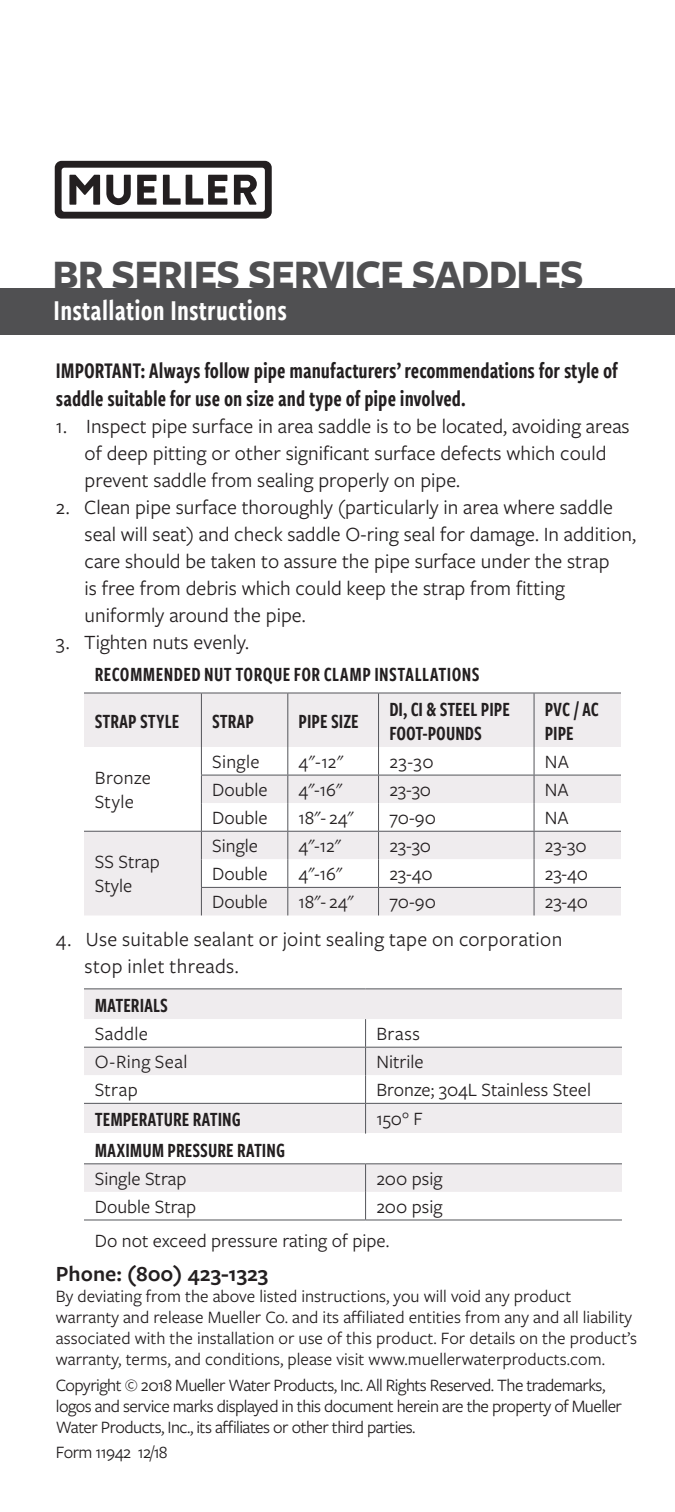
<style>
.page{position:relative;width:675px;height:1512px;background:#fff}
.page>*{position:absolute;margin:0;border:0;box-sizing:border-box;transform-origin:0 0}
.Product_Category{font:700 42px "Freight Sans Pro";letter-spacing:-.02em;color:#505052}
.Product{font:30px "Freight Sans Cmp Pro Semi";letter-spacing:.01em;color:#fff}
.t1{font:23.4px "Freight Sans Cmp Pro Semi";color:#231f20}
.t2{font:600 22.5px "Freight Sans Pro";color:#231f20}
.t3{font:21px/27px "Freight Sans Pro";color:#231f20}
.t4{font:21px/24px "Freight Sans Cmp Pro Semi";color:#231f20}
.t5{font:21px "Freight Sans Cmp Pro Semi";letter-spacing:.02em;color:#231f20}
.t6{font:19.5px/23.4px "Freight Sans Pro";color:#231f20}
.t7{font:19.5px "Freight Sans Pro";letter-spacing:.02em;color:#231f20}
.t8{font:18px/21px "Freight Sans Pro";color:#231f20}
.t9{font:18px/21px "Freight Sans Pro";letter-spacing:-.03em;color:#231f20}
</style>
<div class="page">
<div style="left:0;top:288px;width:675px;height:47px;background:#505052"></div>
<svg style="left:55px;top:161px;width:217px;height:58px"></svg>
<div style="left:84px;top:694px;width:537px;height:221px;background:#efecee"></div>
<svg style="left:84px;top:747px;width:537px;height:140px"></svg>
<hr style="left:201px;top:831px;width:87px;height:1px;background:#54555a">
<hr style="left:288px;top:831px;width:91px;height:1px;background:#54555a">
<hr style="left:379px;top:831px;width:155px;height:1px;background:#54555a">
<hr style="left:534px;top:831px;width:87px;height:1px;background:#54555a">
<hr style="left:84px;top:831px;width:117px;height:1px;background:#54555a">
<hr style="left:201px;top:887px;width:87px;height:1px;background:#54555a">
<hr style="left:288px;top:887px;width:91px;height:1px;background:#54555a">
<hr style="left:379px;top:887px;width:155px;height:1px;background:#54555a">
<hr style="left:534px;top:887px;width:87px;height:1px;background:#54555a">
<hr style="left:201px;top:775px;width:87px;height:1px;background:#54555a">
<hr style="left:288px;top:775px;width:91px;height:1px;background:#54555a">
<hr style="left:379px;top:775px;width:155px;height:1px;background:#54555a">
<hr style="left:534px;top:775px;width:87px;height:1px;background:#54555a">
<hr style="left:201px;top:693px;width:1px;height:54px;background:#54555a">
<hr style="left:287px;top:693px;width:1px;height:54px;background:#54555a">
<hr style="left:378px;top:693px;width:1px;height:54px;background:#54555a">
<hr style="left:534px;top:693px;width:1px;height:54px;background:#54555a">
<svg style="left:201px;top:747px;width:1px;height:168px"></svg>
<svg style="left:287px;top:747px;width:1px;height:168px"></svg>
<svg style="left:378px;top:747px;width:1px;height:168px"></svg>
<svg style="left:534px;top:747px;width:1px;height:168px"></svg>
<hr style="left:84px;top:692px;width:117px;height:2px;background:#54555a">
<hr style="left:201px;top:692px;width:87px;height:2px;background:#54555a">
<hr style="left:288px;top:692px;width:91px;height:2px;background:#54555a">
<hr style="left:379px;top:692px;width:155px;height:2px;background:#54555a">
<hr style="left:534px;top:692px;width:87px;height:2px;background:#54555a">
<div style="left:84px;top:989px;width:538px;height:30px;background:#efecee"></div>
<svg style="left:84px;top:1019px;width:538px;height:200px;fill:#efecee"></svg>
<div style="left:84px;top:1134px;width:538px;height:30px;background:#fff"></div>
<hr style="left:366px;top:1103px;width:256px;height:1px;background:#54555a">
<hr style="left:84px;top:1103px;width:282px;height:1px;background:#54555a">
<svg style="left:365px;top:1019px;width:1px;height:84px"></svg>
<hr style="left:365px;top:1104px;width:1px;height:30px;background:#54555a">
<svg style="left:365px;top:1164px;width:1px;height:55px"></svg>
<hr style="left:84px;top:988px;width:282px;height:1px;background:#54555a">
<hr style="left:366px;top:988px;width:256px;height:1px;background:#54555a">
<hr style="left:84px;top:1047px;width:282px;height:1px;background:#54555a">
<hr style="left:366px;top:1047px;width:256px;height:1px;background:#54555a">
<hr style="left:84px;top:1163px;width:282px;height:1px;background:#54555a">
<hr style="left:366px;top:1163px;width:256px;height:1px;background:#54555a">
<hr style="left:84px;top:1219px;width:282px;height:2px;background:#54555a">
<hr style="left:366px;top:1219px;width:256px;height:2px;background:#54555a">
<p class="Product_Category" style="left:52px;top:245px;width:533px">BR SERIES SERVICE SADDLES</p>
<p class="Product" style="left:54px;top:290px;width:235px">Installation Instructions</p>
<p class="t1" style="left:56px;top:355px;width:564px">IMPORTANT: Always follow pipe manufacturers’ recommendations for style of</p>
<p class="t1" style="left:56px;top:383px;width:411px">saddle suitable for use on size and type of pipe involved.</p>
<p class="t3" style="left:85px;top:412px;width:547px;text-indent:-29px">1. Inspect pipe surface in area saddle is to be located, avoiding areas of deep pitting or other significant surface defects which could prevent saddle from sealing properly on pipe.</p>
<p class="t3" style="left:85px;top:493px;width:553px;text-indent:-29px">2. Clean pipe surface thoroughly (particularly in area where saddle seal will seat) and check saddle O-ring seal for damage. In addition, care should be taken to assure the pipe surface under the strap<br>is free from debris which could keep the strap from fitting uniformly around the pipe.</p>
<p class="t3" style="left:56px;top:628px;width:195px">3. Tighten nuts evenly.</p>
<p class="t5" style="left:95px;top:660px;width:386px">RECOMMENDED NUT TORQUE FOR CLAMP INSTALLATIONS</p>
<p class="t4" style="left:95px;top:708px;width:86px">STRAP STYLE</p>
<p class="t4" style="left:212px;top:708px;width:43px">STRAP</p>
<p class="t4" style="left:299px;top:708px;width:62px">PIPE SIZE</p>
<p class="t4" style="left:389px;top:696px;width:122px">DI, CI &amp; STEEL PIPE<br>FOOT-POUNDS</p>
<p class="t4" style="left:545px;top:696px;width:56px">PVC / AC<br>PIPE</p>
<p class="t6" style="left:95px;top:765px;width:58px">Bronze</p>
<p class="t6" style="left:95px;top:789px;width:41px">Style</p>
<p class="t6" style="left:95px;top:850px;width:67px">SS Strap<br>Style</p>
<p class="t6" style="left:212px;top:749px;width:49px">Single</p>
<p class="t6" style="left:299px;top:749px;width:46px">4"-12"</p>
<p class="t6" style="left:389px;top:749px;width:46px">23-30</p>
<p class="t6" style="left:545px;top:749px;width:26px">NA</p>
<p class="t6" style="left:212px;top:777px;width:57px">Double</p>
<p class="t6" style="left:299px;top:777px;width:45px">4"-16"</p>
<p class="t6" style="left:389px;top:777px;width:43px">23-30</p>
<p class="t6" style="left:545px;top:777px;width:25px">NA</p>
<p class="t6" style="left:212px;top:805px;width:57px">Double</p>
<p class="t6" style="left:299px;top:805px;width:56px">18"- 24"</p>
<p class="t6" style="left:389px;top:805px;width:48px">70-90</p>
<p class="t6" style="left:545px;top:805px;width:25px">NA</p>
<p class="t6" style="left:212px;top:833px;width:47px">Single</p>
<p class="t6" style="left:299px;top:833px;width:44px">4"-12"</p>
<p class="t6" style="left:389px;top:833px;width:43px">23-30</p>
<p class="t6" style="left:545px;top:833px;width:43px">23-30</p>
<p class="t6" style="left:212px;top:861px;width:57px">Double</p>
<p class="t6" style="left:299px;top:861px;width:45px">4"-16"</p>
<p class="t6" style="left:389px;top:861px;width:45px">23-40</p>
<p class="t6" style="left:545px;top:861px;width:45px">23-40</p>
<p class="t6" style="left:212px;top:889px;width:57px">Double</p>
<p class="t6" style="left:299px;top:889px;width:56px">18"- 24"</p>
<p class="t6" style="left:389px;top:889px;width:48px">70-90</p>
<p class="t6" style="left:545px;top:889px;width:45px">23-40</p>
<p class="t3" style="left:85px;top:925px;width:479px;text-indent:-29px">4. Use suitable sealant or joint sealing tape on corporation stop inlet threads.</p>
<p class="t4" style="left:95px;top:992px;width:75px">MATERIALS</p>
<p class="t6" style="left:95px;top:1021px;width:55px">Saddle</p>
<p class="t6" style="left:376px;top:1021px;width:45px">Brass</p>
<p class="t7" style="left:95px;top:1049px;width:94px">O-Ring Seal</p>
<p class="t6" style="left:376px;top:1049px;width:49px">Nitrile</p>
<p class="t6" style="left:95px;top:1077px;width:45px">Strap</p>
<p class="t6" style="left:376px;top:1077px;width:216px">Bronze; 304L Stainless Steel</p>
<p class="t4" style="left:95px;top:1107px;width:147px">TEMPERATURE RATING</p>
<p class="t6" style="left:376px;top:1106px;width:48px">150° F</p>
<p class="t4" style="left:95px;top:1137px;width:192px">MAXIMUM PRESSURE RATING</p>
<p class="t6" style="left:95px;top:1166px;width:93px">Single Strap</p>
<p class="t6" style="left:376px;top:1166px;width:68px">200 psig</p>
<p class="t6" style="left:95px;top:1194px;width:103px">Double Strap</p>
<p class="t6" style="left:376px;top:1194px;width:68px">200 psig</p>
<p class="t6" style="left:95px;top:1228px;width:296px">Do not exceed pressure rating of pipe.</p>
<p class="t2" style="left:56px;top:1258px;width:214px">Phone: (800) 423-1323</p>
<p class="t8" style="left:56px;top:1285px;width:583px">By deviating from the above listed instructions, you will void any product warranty and release Mueller Co. and its affiliated entities from any and all liability associated with the installation or use of this product. For details on the product’s warranty, terms, and conditions, please visit www.muellerwaterproducts.com.</p>
<p class="t9" style="left:56px;top:1373px;width:568px">Copyright © 2018 Mueller Water Products, Inc. All Rights Reserved. The trademarks, logos and service marks displayed in this document herein are the property of Mueller<br>Water Products, Inc., its affiliates or other third parties.</p>
<p class="t9" style="left:56px;top:1441px;width:113px">Form 11942 12/18</p>
</div>
